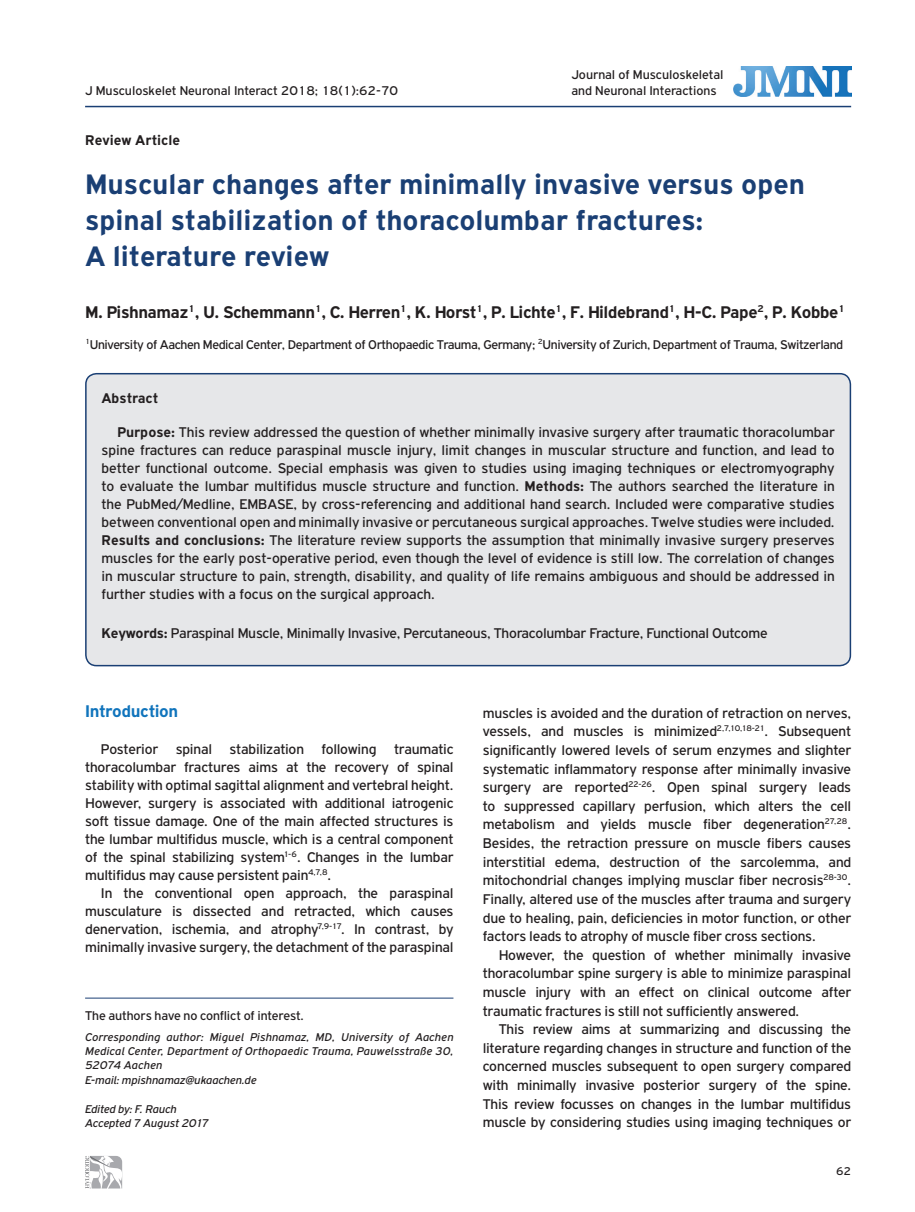
<style>
.page{position:relative;width:915px;height:1212px;background:#fff}
.page>*{position:absolute;margin:0;border:0;box-sizing:border-box;transform-origin:0 0}
.t1{font:700 30px/36px "PF Highway Gothic";color:#1a3f74}
.t2{font:700 18px "PF Highway Gothic";letter-spacing:-.025em;color:#231f20}
.t3{font:700 18px "PF Highway Gothic";letter-spacing:-.02em;color:#1074bc}
.t4{font:15px/18.6px "PF Highway Gothic";letter-spacing:-.015em;color:#231f20;text-align:justify}
.t5{font:700 15px "PF Highway Gothic";color:#231f20}
.t6{font:13.5px "PF Highway Gothic";letter-spacing:-.025em;color:#231f20}
.t7{font:13.5px/16.2px "PF Highway Gothic";color:#231f20}
.t8{font:italic 12px/14.4px "PF Highway Gothic";letter-spacing:.01em;color:#231f20}
.t9{font:italic 12px/14.4px "PF Highway Gothic";letter-spacing:-.01em;color:#231f20}
.t10{font:12px "PF Highway Gothic";color:#231f20}
.s1{font-weight:700}
</style>
<div class="page">
<hr style="left:85px;top:106px;width:765px;height:1px;background:#1a3f74">
<div style="left:86px;top:374px;width:764px;height:292px;background:#e6e7e9;border-radius:11px"></div>
<div style="left:85px;top:373px;width:765px;height:293px;border:2px solid #1a3f74;border-radius:11px"></div>
<hr style="left:85px;top:998px;width:368px;height:1px;background:#1a3f74">
<img style="left:733px;top:66px;width:118px;height:31px">
<svg style="left:85px;top:1156px;width:38px;height:33px"></svg>
<p class="t7" style="left:571px;top:66px;width:153px">Journal of Musculoskeletal and Neuronal Interactions</p>
<p class="t7" style="left:85px;top:83px;width:314px">J Musculoskelet Neuronal Interact 2018; 18(1):62-70</p>
<p class="t5" style="left:85px;top:132px;width:96px">Review Article</p>
<h1 class="t1" style="left:85px;top:166px;width:721px">Muscular changes after minimally invasive versus open spinal stabilization of thoracolumbar fractures:<br>A literature review</h1>
<p class="t2" style="left:85px;top:303px;width:761px">M. Pishnamaz<sup>1</sup>, U. Schemmann<sup>1</sup>, C. Herren<sup>1</sup>, K. Horst<sup>1</sup>, P. Lichte<sup>1</sup>, F. Hildebrand<sup>1</sup>, H-C. Pape<sup>2</sup>, P. Kobbe<sup>1</sup></p>
<p class="t6" style="left:85px;top:337px;width:759px"><sup>1</sup>University of Aachen Medical Center, Department of Orthopaedic Trauma, Germany; <sup>2</sup>University of Zurich, Department of Trauma, Switzerland</p>
<p class="t5" style="left:101px;top:389px;width:58px">Abstract</p>
<p class="t4" style="left:101px;top:423px;width:734px;line-height:18px;text-indent:16px"><span class="s1">Purpose:</span> This review addressed the question of whether minimally invasive surgery after traumatic thoracolumbar spine fractures can reduce paraspinal muscle injury, limit changes in muscular structure and function, and lead to better functional outcome. Special emphasis was given to studies using imaging techniques or electromyography to evaluate the lumbar multifidus muscle structure and function. <span class="s1">Methods:</span> The authors searched the literature in the PubMed/Medline, EMBASE, by cross-referencing and additional hand search. Included were comparative studies between conventional open and minimally invasive or percutaneous surgical approaches. Twelve studies were included.<br><span class="s1">Results and conclusions:</span> The literature review supports the assumption that minimally invasive surgery preserves muscles for the early post-operative period, even though the level of evidence is still low. The correlation of changes in muscular structure to pain, strength, disability, and quality of life remains ambiguous and should be addressed in further studies with a focus on the surgical approach.</p>
<p class="t4" style="left:101px;top:624px;width:667px"><span class="s1">Keywords:</span> Paraspinal Muscle, Minimally Invasive, Percutaneous, Thoracolumbar Fracture, Functional Outcome</p>
<p class="t3" style="left:85px;top:701px;width:95px">Introduction</p>
<p class="t4" style="left:85px;top:740px;width:370px;line-height:18px;text-indent:16px">Posterior spinal stabilization following traumatic thoracolumbar fractures aims at the recovery of spinal stability with optimal sagittal alignment and vertebral height.<br>However, surgery is associated with additional iatrogenic soft tissue damage. One of the main affected structures is the lumbar multifidus muscle, which is a central component of the spinal stabilizing system<sup>1-6</sup>. Changes in the lumbar multifidus may cause persistent pain<sup>4,7,8</sup>.</p>
<p class="t4" style="left:85px;top:884px;width:370px;line-height:18px;text-indent:16px">In the conventional open approach, the paraspinal musculature is dissected and retracted, which causes denervation, ischemia, and atrophy<sup>7,9-17</sup>. In contrast, by minimally invasive surgery, the detachment of the paraspinal</p>
<p class="t6" style="left:85px;top:1008px;width:220px">The authors have no conflict of interest.</p>
<p class="t8" style="left:85px;top:1029px;width:370px">Corresponding author: Miguel Pishnamaz, MD, University of Aachen Medical Center, Department of Orthopaedic Trauma, Pauwelsstraße 30, 52074 Aachen<br>E-mail: mpishnamaz@ukaachen.de</p>
<p class="t9" style="left:85px;top:1101px;width:125px">Edited by: F. Rauch<br>Accepted 7 August 2017</p>
<p class="t4" style="left:482px;top:703px;width:370px">muscles is avoided and the duration of retraction on nerves, vessels, and muscles is minimized<sup>2,7,10,18-21</sup>. Subsequent significantly lowered levels of serum enzymes and slighter systematic inflammatory response after minimally invasive surgery are reported<sup>22-26</sup>. Open spinal surgery leads to suppressed capillary perfusion, which alters the cell metabolism and yields muscle fiber degeneration<sup>27,28</sup>.<br>Besides, the retraction pressure on muscle fibers causes interstitial edema, destruction of the sarcolemma, and mitochondrial changes implying musclar fiber necrosis<sup>28-30</sup>.<br>Finally, altered use of the muscles after trauma and surgery due to healing, pain, deficiencies in motor function, or other factors leads to atrophy of muscle fiber cross sections.</p>
<p class="t4" style="left:482px;top:945px;width:370px;text-indent:16px">However, the question of whether minimally invasive thoracolumbar spine surgery is able to minimize paraspinal muscle injury with an effect on clinical outcome after traumatic fractures is still not sufficiently answered.</p>
<p class="t4" style="left:482px;top:1020px;width:370px;text-indent:16px">This review aims at summarizing and discussing the literature regarding changes in structure and function of the concerned muscles subsequent to open surgery compared with minimally invasive posterior surgery of the spine.<br>This review focusses on changes in the lumbar multifidus muscle by considering studies using imaging techniques or</p>
<p class="t10" style="left:835px;top:1165px;width:17px">62</p>
</div>
